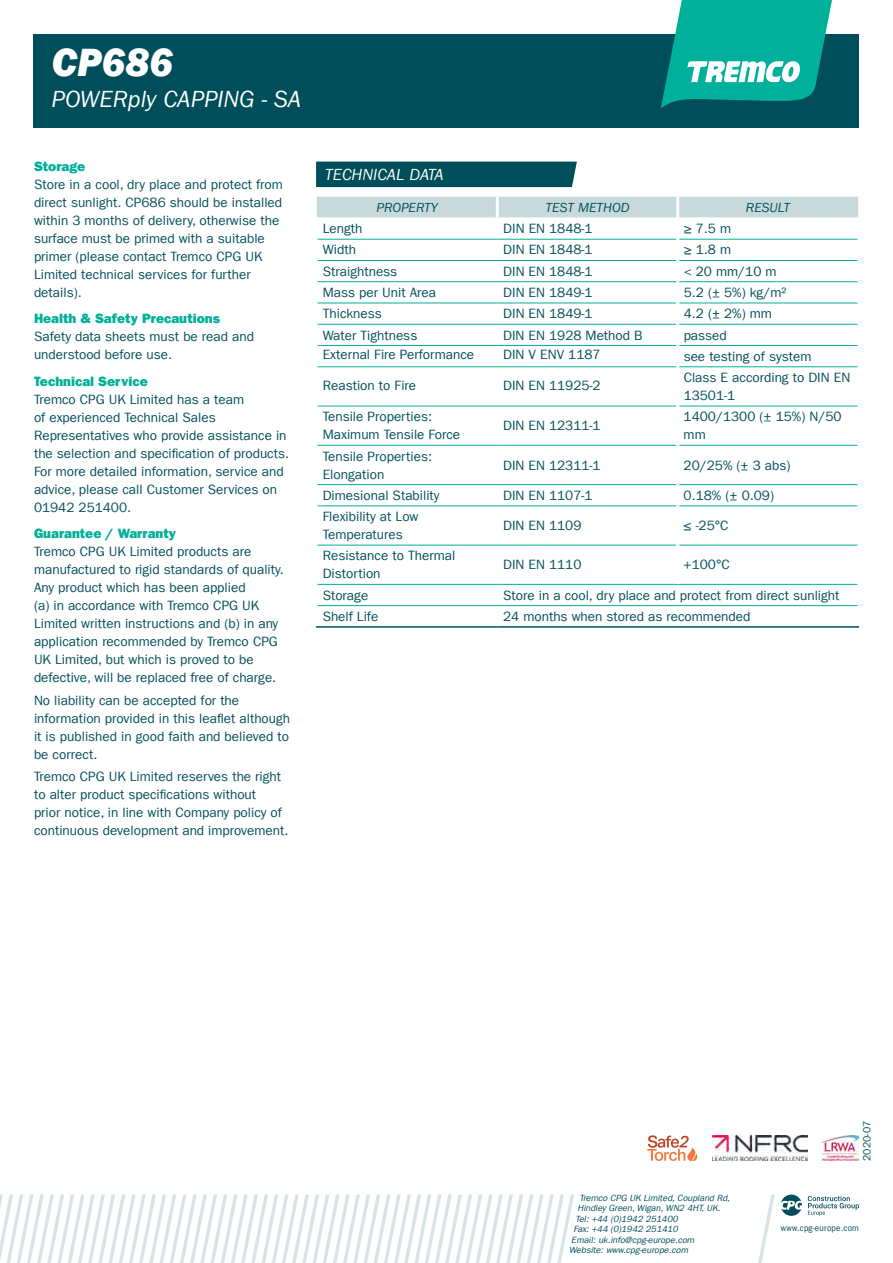
<style>
.page{position:relative;width:893px;height:1263px;background:#fff}
.page>*{position:absolute;margin:0;border:0;box-sizing:border-box;transform-origin:0 0}
.t1{font:italic 800 40.5px "Franklin Gothic LT Com";color:#fff}
.t2{font:italic 24px "Franklin Gothic LT Com";color:#fff}
.t3{font:italic 16.5px "Franklin Gothic LT Com";color:#fff}
.t4{font:13.5px/18px "Franklin Gothic LT Com";color:#004e59}
.t5{font:800 13.5px "Franklin Gothic LT Com";color:#00b09b}
.t6{font:italic 13.5px "Franklin Gothic LT Com";color:#004e59}
.t7{font:10.5px "Franklin Gothic LT Com";color:#004e59}
.t8{font:italic 9px "Franklin Gothic LT Com";color:#004e59}
.t9{font:9px "Franklin Gothic LT Com";letter-spacing:.03em;color:#004e59;scale:.9 1}
</style>
<div class="page">
<svg style="left:758px;top:1194px;width:17px;height:69px"></svg>
<svg style="left:0;top:1194px;width:574px;height:69px"></svg>
<div style="left:34px;top:34px;width:825px;height:94px;background:#004e59"></div>
<svg style="left:661px;top:0;width:171px;height:108px"></svg>
<svg style="left:317px;top:197px;width:541px;height:149px"></svg>
<hr style="left:857px;top:345px;width:2px;height:22px;background:#fff">
<hr style="left:318px;top:239px;width:179px;height:1px;background:#00b09b">
<hr style="left:497px;top:239px;width:179px;height:1px;background:#00b09b">
<hr style="left:679px;top:239px;width:178px;height:1px;background:#00b09b">
<hr style="left:318px;top:260px;width:179px;height:1px;background:#00b09b">
<hr style="left:497px;top:260px;width:179px;height:1px;background:#00b09b">
<hr style="left:679px;top:260px;width:178px;height:1px;background:#00b09b">
<hr style="left:318px;top:281px;width:179px;height:1px;background:#00b09b">
<hr style="left:497px;top:281px;width:179px;height:1px;background:#00b09b">
<hr style="left:679px;top:281px;width:178px;height:1px;background:#00b09b">
<hr style="left:318px;top:303px;width:179px;height:1px;background:#00b09b">
<hr style="left:497px;top:303px;width:179px;height:1px;background:#00b09b">
<hr style="left:679px;top:303px;width:178px;height:1px;background:#00b09b">
<hr style="left:318px;top:324px;width:179px;height:1px;background:#00b09b">
<hr style="left:497px;top:324px;width:179px;height:1px;background:#00b09b">
<hr style="left:679px;top:324px;width:178px;height:1px;background:#00b09b">
<hr style="left:318px;top:345px;width:179px;height:1px;background:#00b09b">
<hr style="left:497px;top:345px;width:179px;height:1px;background:#00b09b">
<hr style="left:679px;top:345px;width:178px;height:1px;background:#00b09b">
<hr style="left:318px;top:366px;width:179px;height:1px;background:#00b09b">
<hr style="left:497px;top:366px;width:179px;height:1px;background:#00b09b">
<hr style="left:679px;top:366px;width:178px;height:1px;background:#00b09b">
<hr style="left:318px;top:406px;width:179px;height:1px;background:#00b09b">
<hr style="left:497px;top:406px;width:179px;height:1px;background:#00b09b">
<hr style="left:679px;top:406px;width:178px;height:1px;background:#00b09b">
<hr style="left:318px;top:445px;width:179px;height:1px;background:#00b09b">
<hr style="left:497px;top:445px;width:179px;height:1px;background:#00b09b">
<hr style="left:679px;top:445px;width:178px;height:1px;background:#00b09b">
<hr style="left:318px;top:484px;width:179px;height:1px;background:#00b09b">
<hr style="left:497px;top:484px;width:179px;height:1px;background:#00b09b">
<hr style="left:679px;top:484px;width:178px;height:1px;background:#00b09b">
<hr style="left:318px;top:505px;width:179px;height:1px;background:#00b09b">
<hr style="left:497px;top:505px;width:179px;height:1px;background:#00b09b">
<hr style="left:679px;top:505px;width:178px;height:1px;background:#00b09b">
<hr style="left:318px;top:545px;width:179px;height:1px;background:#00b09b">
<hr style="left:497px;top:545px;width:179px;height:1px;background:#00b09b">
<hr style="left:679px;top:545px;width:178px;height:1px;background:#00b09b">
<hr style="left:318px;top:584px;width:179px;height:1px;background:#00b09b">
<hr style="left:497px;top:584px;width:181px;height:1px;background:#00b09b">
<hr style="left:678px;top:584px;width:179px;height:1px;background:#00b09b">
<hr style="left:318px;top:605px;width:179px;height:1px;background:#00b09b">
<hr style="left:497px;top:605px;width:181px;height:1px;background:#00b09b">
<hr style="left:678px;top:605px;width:179px;height:1px;background:#00b09b">
<hr style="left:676px;top:260px;width:3px;height:22px;background:#fff">
<hr style="left:676px;top:282px;width:3px;height:21px;background:#fff">
<hr style="left:676px;top:303px;width:3px;height:21px;background:#fff">
<hr style="left:676px;top:324px;width:3px;height:21px;background:#fff">
<hr style="left:676px;top:345px;width:3px;height:22px;background:#fff">
<hr style="left:496px;top:197px;width:3px;height:21px;background:#fff">
<hr style="left:676px;top:197px;width:3px;height:21px;background:#fff">
<hr style="left:676px;top:218px;width:3px;height:21px;background:#fff">
<hr style="left:676px;top:239px;width:3px;height:21px;background:#fff">
<hr style="left:316px;top:626px;width:181px;height:2px;background:#004e59">
<hr style="left:497px;top:626px;width:181px;height:2px;background:#004e59">
<hr style="left:678px;top:626px;width:181px;height:2px;background:#004e59">
<div style="left:316px;top:162px;width:261px;height:25px;background:#004e59"></div>
<svg style="left:781px;top:1194px;width:21px;height:22px"></svg>
<svg style="left:808px;top:1196px;width:51px;height:20px"></svg>
<img style="left:820px;top:1135px;width:39px;height:26px">
<img style="left:713px;top:1135px;width:94px;height:26px">
<svg style="left:647px;top:1135px;width:51px;height:26px"></svg>
<h1 class="t1" style="left:52px;top:39px;width:123px">CP686</h1>
<h2 class="t2" style="left:52px;top:86px;width:251px">POWERply CAPPING - SA</h2>
<p class="t5" style="left:34px;top:158px;width:53px">Storage</p>
<p class="t4" style="left:34px;top:175px;width:250px">Store in a cool, dry place and protect from direct sunlight. CP686 should be installed within 3 months of delivery, otherwise the surface must be primed with a suitable primer (please contact Tremco CPG UK Limited technical services for further details).</p>
<p class="t5" style="left:34px;top:311px;width:188px">Health &amp; Safety Precautions</p>
<p class="t4" style="left:34px;top:328px;width:222px">Safety data sheets must be read and understood before use.</p>
<p class="t5" style="left:34px;top:373px;width:115px">Technical Service</p>
<p class="t4" style="left:34px;top:390px;width:257px">Tremco CPG UK Limited has a team<br>of experienced Technical Sales Representatives who provide assistance in the selection and specification of products.<br>For more detailed information, service and advice, please call Customer Services on 01942 251400.</p>
<p class="t5" style="left:34px;top:526px;width:144px">Guarantee / Warranty</p>
<p class="t4" style="left:34px;top:543px;width:251px">Tremco CPG UK Limited products are manufactured to rigid standards of quality.<br>Any product which has been applied<br>(a) in accordance with Tremco CPG UK Limited written instructions and (b) in any application recommended by Tremco CPG UK Limited, but which is proved to be defective, will be replaced free of charge.</p>
<p class="t4" style="left:34px;top:691px;width:258px">No liability can be accepted for the information provided in this leaflet although it is published in good faith and believed to be correct.</p>
<p class="t4" style="left:34px;top:767px;width:256px">Tremco CPG UK Limited reserves the right to alter product specifications without<br>prior notice, in line with Company policy of continuous development and improvement.</p>
<p class="t3" style="left:325px;top:166px;width:121px">TECHNICAL DATA</p>
<p class="t6" style="left:377px;top:200px;width:63px">PROPERTY</p>
<p class="t6" style="left:546px;top:200px;width:85px">TEST METHOD</p>
<p class="t6" style="left:746px;top:200px;width:46px">RESULT</p>
<p class="t4" style="left:323px;top:220px;width:41px">Length</p>
<p class="t4" style="left:503px;top:220px;width:91px">DIN EN 1848-1</p>
<p class="t4" style="left:684px;top:220px;width:49px">≥ 7.5 m</p>
<p class="t4" style="left:323px;top:241px;width:35px">Width</p>
<p class="t4" style="left:503px;top:241px;width:91px">DIN EN 1848-1</p>
<p class="t4" style="left:684px;top:241px;width:49px">≥ 1.8 m</p>
<p class="t4" style="left:323px;top:262px;width:76px">Straightness</p>
<p class="t4" style="left:503px;top:262px;width:91px">DIN EN 1848-1</p>
<p class="t4" style="left:684px;top:262px;width:94px">&lt; 20 mm/10 m</p>
<p class="t4" style="left:323px;top:283px;width:115px">Mass per Unit Area</p>
<p class="t4" style="left:503px;top:283px;width:91px">DIN EN 1849-1</p>
<p class="t4" style="left:684px;top:283px;width:104px">5.2 (± 5%) kg/m²</p>
<p class="t4" style="left:323px;top:305px;width:61px">Thickness</p>
<p class="t4" style="left:503px;top:305px;width:91px">DIN EN 1849-1</p>
<p class="t4" style="left:684px;top:305px;width:90px">4.2 (± 2%) mm</p>
<p class="t4" style="left:323px;top:326px;width:96px">Water Tightness</p>
<p class="t4" style="left:503px;top:326px;width:141px">DIN EN 1928 Method B</p>
<p class="t4" style="left:684px;top:326px;width:45px">passed</p>
<p class="t4" style="left:323px;top:346px;width:153px">External Fire Performance</p>
<p class="t4" style="left:503px;top:346px;width:99px">DIN V ENV 1187</p>
<p class="t4" style="left:684px;top:347px;width:129px">see testing of system</p>
<p class="t4" style="left:323px;top:376px;width:95px">Reastion to Fire</p>
<p class="t4" style="left:503px;top:376px;width:99px">DIN EN 11925-2</p>
<p class="t4" style="left:684px;top:369px;width:168px">Class E according to DIN EN<br>13501-1</p>
<p class="t4" style="left:323px;top:408px;width:139px">Tensile Properties:<br>Maximum Tensile Force</p>
<p class="t4" style="left:503px;top:417px;width:99px">DIN EN 12311-1</p>
<p class="t4" style="left:684px;top:408px;width:159px">1400/1300 (± 15%) N/50 mm</p>
<p class="t4" style="left:323px;top:447px;width:111px">Tensile Properties:<br>Elongation</p>
<p class="t4" style="left:503px;top:456px;width:99px">DIN EN 12311-1</p>
<p class="t4" style="left:684px;top:456px;width:108px">20/25% (± 3 abs)</p>
<p class="t4" style="left:323px;top:486px;width:118px">Dimesional Stability</p>
<p class="t4" style="left:503px;top:486px;width:91px">DIN EN 1107-1</p>
<p class="t4" style="left:684px;top:486px;width:92px">0.18% (± 0.09)</p>
<p class="t4" style="left:323px;top:508px;width:97px">Flexibility at Low<br>Temperatures</p>
<p class="t4" style="left:503px;top:517px;width:80px">DIN EN 1109</p>
<p class="t4" style="left:684px;top:517px;width:46px">≤ -25°C</p>
<p class="t4" style="left:323px;top:547px;width:134px">Resistance to Thermal<br>Distortion</p>
<p class="t4" style="left:503px;top:556px;width:80px">DIN EN 1110</p>
<p class="t4" style="left:684px;top:556px;width:48px">+100°C</p>
<p class="t4" style="left:323px;top:586px;width:47px">Storage</p>
<p class="t4" style="left:503px;top:586px;width:338px">Store in a cool, dry place and protect from direct sunlight</p>
<p class="t4" style="left:323px;top:607px;width:57px">Shelf Life</p>
<p class="t4" style="left:503px;top:607px;width:249px">24 months when stored as recommended</p>
<p class="t8" style="left:579px;top:1192px;width:154px">Tremco CPG UK Limited,Coupland Rd,</p>
<p class="t8" style="left:577px;top:1203px;width:147px">Hindley Green,Wigan,WN2 4HT,UK.</p>
<p class="t8" style="left:575px;top:1213px;width:106px">Tel: +44 (0)1942 251400</p>
<p class="t8" style="left:573px;top:1224px;width:108px">Fax: +44 (0)1942 251410</p>
<p class="t8" style="left:571px;top:1234px;width:126px">Email: uk.info@cpg-europe.com</p>
<p class="t8" style="left:569px;top:1245px;width:122px">Website: www.cpg-europe.com</p>
<p class="t7" style="left:861px;top:1161px;width:42px;rotate:-90deg">2020-07</p>
<p class="t9" style="left:781px;top:1223px;width:88px">www.cpg-europe.com</p>
</div>
